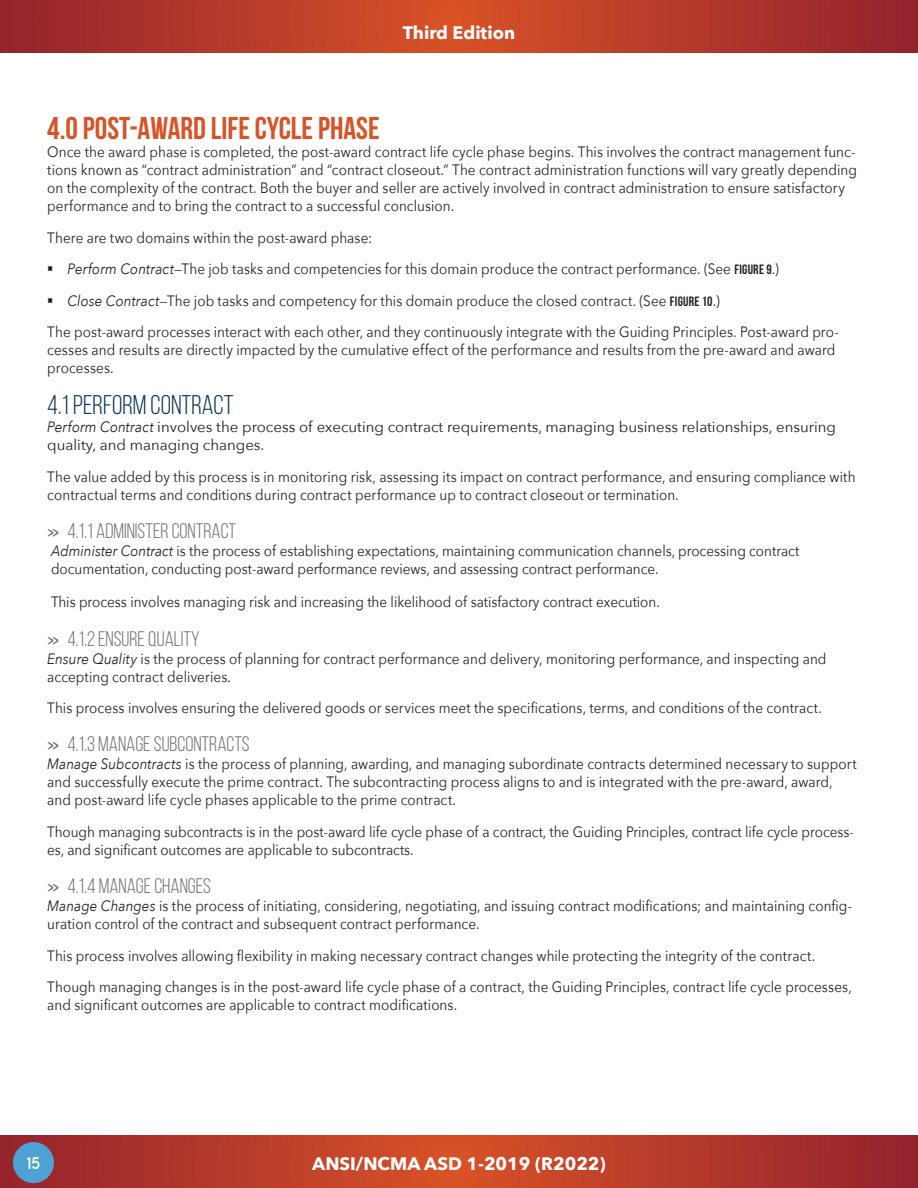
<style>
.page{position:relative;width:918px;height:1188px;background:#fff}
.page>*{position:absolute;margin:0;border:0;box-sizing:border-box;transform-origin:0 0}
.Sub_01{font:700 31.5px "Bebas Neue";color:#d95327}
.Sub_02{font:27px "Bebas Neue";color:#093355}
.t1{font:21px "Bebas Neue";color:#6d6f71}
.t2{font:700 18px "Avenir Next";color:#fff}
.Text{font:15px/18px "Avenir Next";letter-spacing:.005em;color:#231f20;scale:.9 1}
.Text-2{font:15px/18px "Avenir Next";letter-spacing:.005em;color:#231f20}
.t3{font:15px "LEMONMILK";color:#fff;scale:.9 1}
.s1{font-style:italic}
.s2{font-family:"Bebas Neue";font-weight:700;font-size:13.5px}
.s3{font-family:"Freight Macro Pro";font-weight:500}
</style>
<div class="page">
<svg style="left:0;top:0;width:918px;height:53px;background:#b53a2a"></svg>
<svg style="left:0;top:1135px;width:918px;height:53px;background:#b53a2a"></svg>
<div style="left:13px;top:1142px;width:41px;height:41px;background:#4ca2d3;border-radius:50%"></div>
<p class="t2" style="left:403px;top:17px;width:114px">Third Edition</p>
<p class="Sub_01" style="left:47px;top:111px;width:334px">4.0 POST-AWARD LIFE CYCLE PHASE</p>
<p class="Text" style="left:47px;top:142px;width:901px">Once the award phase is completed, the post-award contract life cycle phase begins. This involves the contract management func&shy;tions known as “contract administration” and “contract closeout.” The contract administration functions will vary greatly depending on the complexity of the contract. Both the buyer and seller are actively involved in contract administration to ensure satisfactory performance and to bring the contract to a successful conclusion.</p>
<p class="Text" style="left:47px;top:228px;width:363px">There are two domains within the post-award phase:</p>
<p class="Text" style="left:47px;top:259px;width:815px">▪ <span class="s1">Perform Contract</span>—The job tasks and competencies for this domain produce the contract performance. (See <span class="s2">FIGURE 9</span>.)</p>
<p class="Text" style="left:47px;top:291px;width:749px">▪ <span class="s1">Close Contract</span>—The job tasks and competency for this domain produce the closed contract. (See <span class="s2">FIGURE 10</span>.)</p>
<p class="Text" style="left:47px;top:322px;width:881px">The post-award processes interact with each other, and they continuously integrate with the Guiding Principles. Post-award pro&shy;cesses and results are directly impacted by the cumulative effect of the performance and results from the pre-award and award processes.</p>
<p class="Sub_02" style="left:47px;top:391px;width:188px">4.1 PERFORM CONTRACT</p>
<p class="Text-2" style="left:47px;top:418px;width:790px"><span class="s1">Perform Contract</span> involves the process of executing contract requirements, managing business relationships, ensuring quality, and managing changes.</p>
<p class="Text" style="left:47px;top:467px;width:900px">The value added by this process is in monitoring risk, assessing its impact on contract performance, and ensuring compliance with contractual terms and conditions during contract performance up to contract closeout or termination.</p>
<p class="t1" style="left:47px;top:520px;width:190px"><span class="s3">»</span> 4.1.1 ADMINISTER CONTRACT</p>
<p class="Text" style="left:51px;top:541px;width:833px"><span class="s1">Administer Contract</span> is the process of establishing expectations, maintaining communication channels, processing contract documentation, conducting post-award performance reviews, and assessing contract performance.</p>
<p class="Text" style="left:51px;top:593px;width:678px">This process involves managing risk and increasing the likelihood of satisfactory contract execution.</p>
<p class="t1" style="left:47px;top:627px;width:154px"><span class="s3">»</span> 4.1.2 ENSURE QUALITY</p>
<p class="Text" style="left:47px;top:649px;width:867px"><span class="s1">Ensure Quality</span> is the process of planning for contract performance and delivery, monitoring performance, and inspecting and accepting contract deliveries.</p>
<p class="Text" style="left:47px;top:698px;width:862px">This process involves ensuring the delivered goods or services meet the specifications, terms, and conditions of the contract.</p>
<p class="t1" style="left:47px;top:733px;width:204px"><span class="s3">»</span> 4.1.3 MANAGE SUBCONTRACTS</p>
<p class="Text" style="left:47px;top:755px;width:901px"><span class="s1">Manage Subcontracts</span> is the process of planning, awarding, and managing subordinate contracts determined necessary to support and successfully execute the prime contract. The subcontracting process aligns to and is integrated with the pre-award, award, and post-award life cycle phases applicable to the prime contract.</p>
<p class="Text" style="left:47px;top:822px;width:898px">Though managing subcontracts is in the post-award life cycle phase of a contract, the Guiding Principles, contract life cycle process&shy;es, and significant outcomes are applicable to subcontracts.</p>
<p class="t1" style="left:47px;top:875px;width:165px"><span class="s3">»</span> 4.1.4 MANAGE CHANGES</p>
<p class="Text" style="left:47px;top:896px;width:896px"><span class="s1">Manage Changes</span> is the process of initiating, considering, negotiating, and issuing contract modifications; and maintaining config&shy;uration control of the contract and subsequent contract performance.</p>
<p class="Text" style="left:47px;top:946px;width:855px">This process involves allowing flexibility in making necessary contract changes while protecting the integrity of the contract.</p>
<p class="Text" style="left:47px;top:977px;width:896px">Though managing changes is in the post-award life cycle phase of a contract, the Guiding Principles, contract life cycle processes, and significant outcomes are applicable to contract modifications.</p>
<p class="t3" style="left:27px;top:1153px;width:16px">15</p>
<p class="t2" style="left:312px;top:1148px;width:295px">ANSI/NCMA ASD 1-2019 (R2022)</p>
</div>
